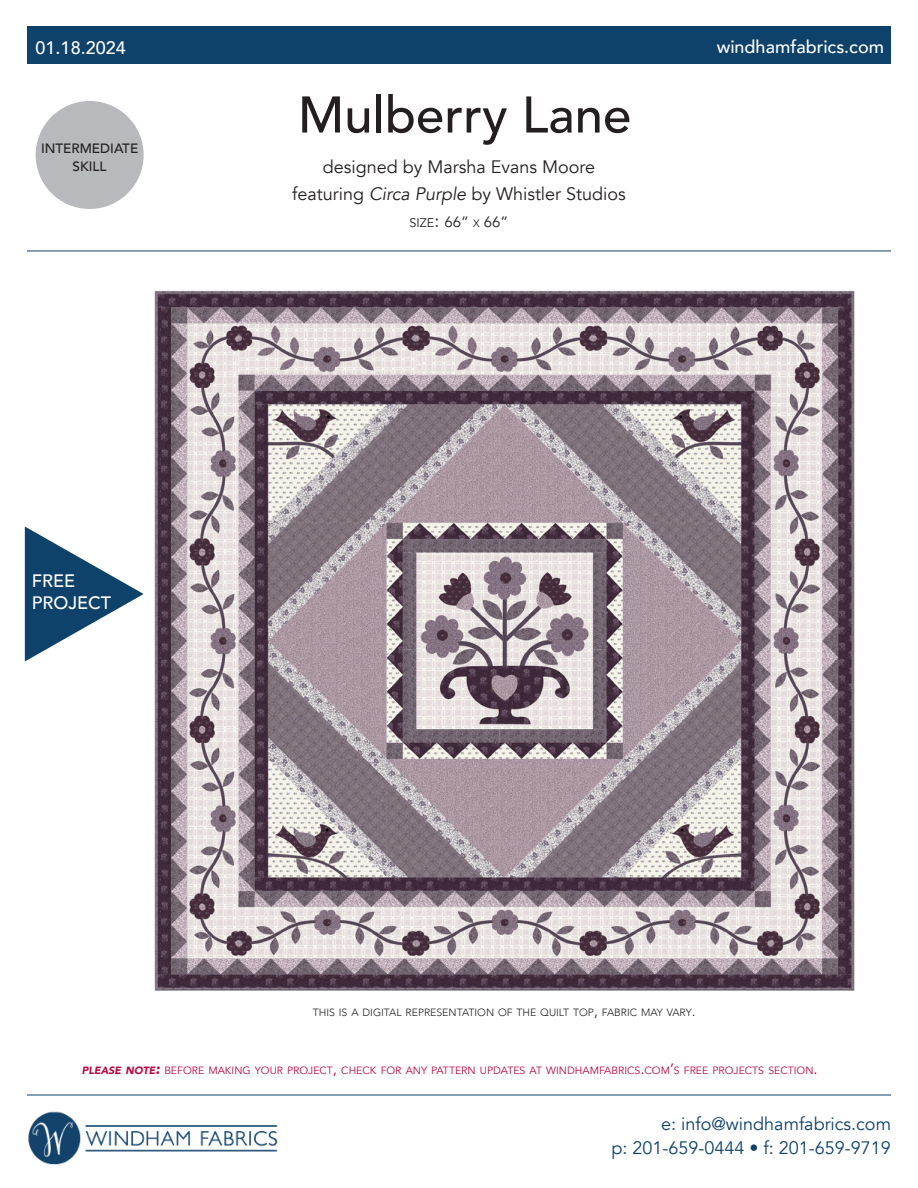
<style>
.page{position:relative;width:918px;height:1188px;background:#fff}
.page>*{position:absolute;margin:0;border:0;box-sizing:border-box;transform-origin:0 0}
.t1{font:500 51px "Avenir";color:#231f20}
.t2{font:18px/27px "Avenir";color:#231f20;text-align:center}
.t3{font:18px/24px "Avenir";color:#0e426a;text-align:right}
.t4{font:500 18px/21.6px "Avenir";color:#fff}
.t5{font:15px "Avenir";color:#231f20}
.t6{font:500 13.5px/18px "Avenir";color:#231f20;text-align:center}
.t7{font:10.5px "Avenir";color:#ba0743}
.t8{font:300 10.5px "Avenir";color:#231f20}
.s1{font-style:italic}
.s2{font-size:12.6px}
.s3{font-size:18px}
.s4{font-size:10.5px}
.s5{font-size:15px}
.s6{font-weight:900;font-style:italic}
.s7{font-weight:900;font-style:italic;font-size:15px}
</style>
<div class="page">
<div style="left:27px;top:26px;width:864px;height:38px;background:#0e426a"></div>
<hr style="left:27px;top:1095px;width:864px;height:1px;background:#0e426a">
<hr style="left:27px;top:251px;width:864px;height:1px;background:#0e426a">
<svg style="left:25px;top:526px;width:119px;height:136px"></svg>
<img style="left:28px;top:1111px;width:250px;height:53px">
<div style="left:36px;top:101px;width:108px;height:108px;background:#b7b9bd;border-radius:50%"></div>
<img style="left:155px;top:292px;width:698px;height:698px">
<h2 class="t4" style="left:36px;top:36px;width:92px">01.18.2024</h2>
<h2 class="t4" style="left:717px;top:34px;width:169px">windhamfabrics.com</h2>
<p class="t6" style="left:41px;top:138px;width:99px">INTERMEDIATE<br>SKILL</p>
<h2 class="t4" style="left:32px;top:569px;width:81px">FREE<br>PROJECT</h2>
<h1 class="t1" style="left:298px;top:71px;width:335px">Mulberry Lane</h1>
<h2 class="t2" style="left:292px;top:154px;width:335px">designed by Marsha Evans Moore featuring <span class="s1">Circa Purple</span> by Whistler Studios</h2>
<h3 class="t5" style="left:410px;top:213px;width:100px"><span class="s2">SIZE</span><span class="s3">:</span> 66” <span class="s4">X</span> 66”</h3>
<p class="t8" style="left:313px;top:1006px;width:384px">THIS IS A DIGITAL REPRESENTATION OF THE QUILT TOP<span class="s5">,</span> FABRIC MAY VARY<span class="s5">.</span></p>
<p class="t7" style="left:82px;top:1064px;width:737px"><span class="s6">PLEASE NOTE</span><span class="s7">:</span> BEFORE MAKING YOUR PROJECT<span class="s5">,</span> CHECK FOR ANY PATTERN UPDATES AT WINDHAMFABRICS<span class="s5">.</span>COM<span class="s5">’</span>S FREE PROJECTS SECTION<span class="s5">.</span></p>
<h2 class="t3" style="left:612px;top:1112px;width:281px">e: info@windhamfabrics.com<br>p: 201-659-0444 • f: 201-659-9719</h2>
</div>
